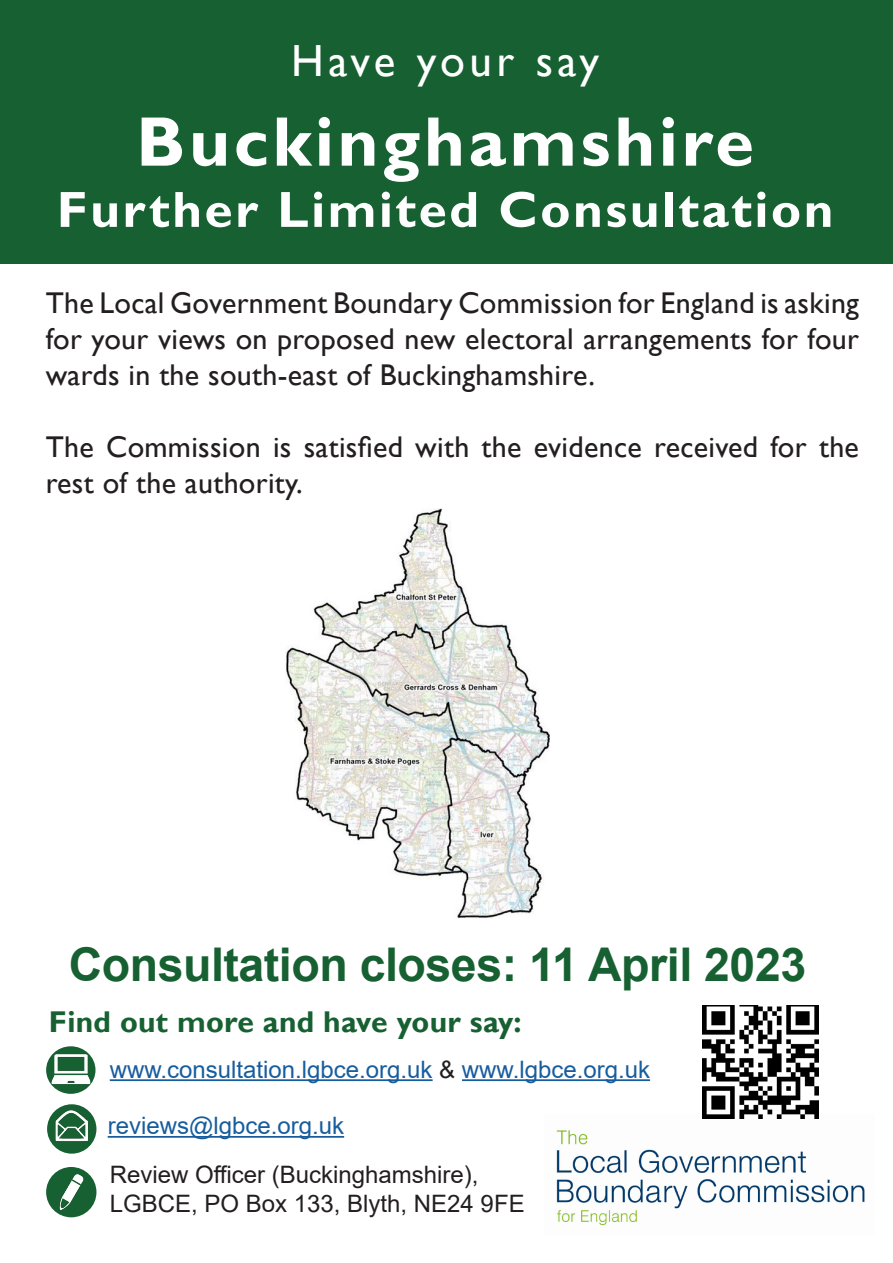
<style>
.page{position:relative;width:893px;height:1263px;background:#fff}
.page>*{position:absolute;margin:0;border:0;box-sizing:border-box;transform-origin:0 0}
.t1{font:700 70.5px "Gill Sans";letter-spacing:.05em;color:#fff}
.t2{font:700 51px "Gill Sans";letter-spacing:.05em;color:#fff}
.t3{font:700 46.5px "Arial";letter-spacing:-.01em;color:#166031}
.t4{font:45px "Gill Sans";letter-spacing:.09em;color:#fff}
.Body_Text{font:30px/36px "Gill Sans";letter-spacing:.01em;color:#231f20;text-align:justify}
.t5{font:700 30px "Gill Sans";letter-spacing:.01em;color:#166031}
.More_Info{font:24px/28.8px "Arial";color:#231f20}
.Body_Text-2{font:24px "Arial";color:#175d9e}
.More_Info-2{font:24px "Arial";color:#175d9e}
.s1{color:#231f20}
</style>
<div class="page">
<div style="left:0;top:0;width:893px;height:264px;background:#166031"></div>
<div style="left:47px;top:1104px;width:49px;height:50px;background:#166031;border-radius:50%"></div>
<img style="left:56px;top:1109px;width:32px;height:32px">
<div style="left:46px;top:1167px;width:50px;height:50px;background:#166031;border-radius:50%"></div>
<img style="left:59px;top:1174px;width:30px;height:36px">
<hr style="left:108px;top:1136px;width:236px;height:2px;background:#175d9e">
<hr style="left:110px;top:1079px;width:323px;height:2px;background:#175d9e">
<hr style="left:462px;top:1079px;width:188px;height:2px;background:#175d9e">
<div style="left:46px;top:1046px;width:49px;height:48px;background:#166031;border-radius:50%"></div>
<img style="left:52px;top:1051px;width:38px;height:35px">
<img style="left:556px;top:1114px;width:309px;height:112px">
<img style="left:703px;top:1005px;width:116px;height:113px">
<img style="left:286px;top:509px;width:263px;height:410px">
<p class="t4" style="left:291px;top:34px;width:310px">Have your say</p>
<p class="t1" style="left:136px;top:99px;width:619px">Buckinghamshire</p>
<p class="t2" style="left:57px;top:179px;width:778px">Further Limited Consultation</p>
<p class="Body_Text" style="left:46px;top:286px;width:815px">The Local Government Boundary Commission for England is asking for your views on proposed new electoral arrangements for four wards in the south-east of Buckinghamshire.</p>
<p class="Body_Text" style="left:46px;top:430px;width:815px">The Commission is satisfied with the evidence received for the rest of the authority.</p>
<p class="t3" style="left:69px;top:932px;width:739px">Consultation closes: 11 April 2023</p>
<p class="t5" style="left:49px;top:1004px;width:474px">Find out more and have your say:</p>
<p class="Body_Text-2" style="left:110px;top:1053px;width:542px">www.consultation.lgbce.org.uk <span class="s1">&amp;</span> www.lgbce.org.uk</p>
<p class="More_Info-2" style="left:108px;top:1109px;width:238px">reviews@lgbce.org.uk</p>
<p class="More_Info" style="left:110px;top:1160px;width:416px">Review Officer (Buckinghamshire),<br>LGBCE, PO Box 133, Blyth, NE24 9FE</p>
</div>
